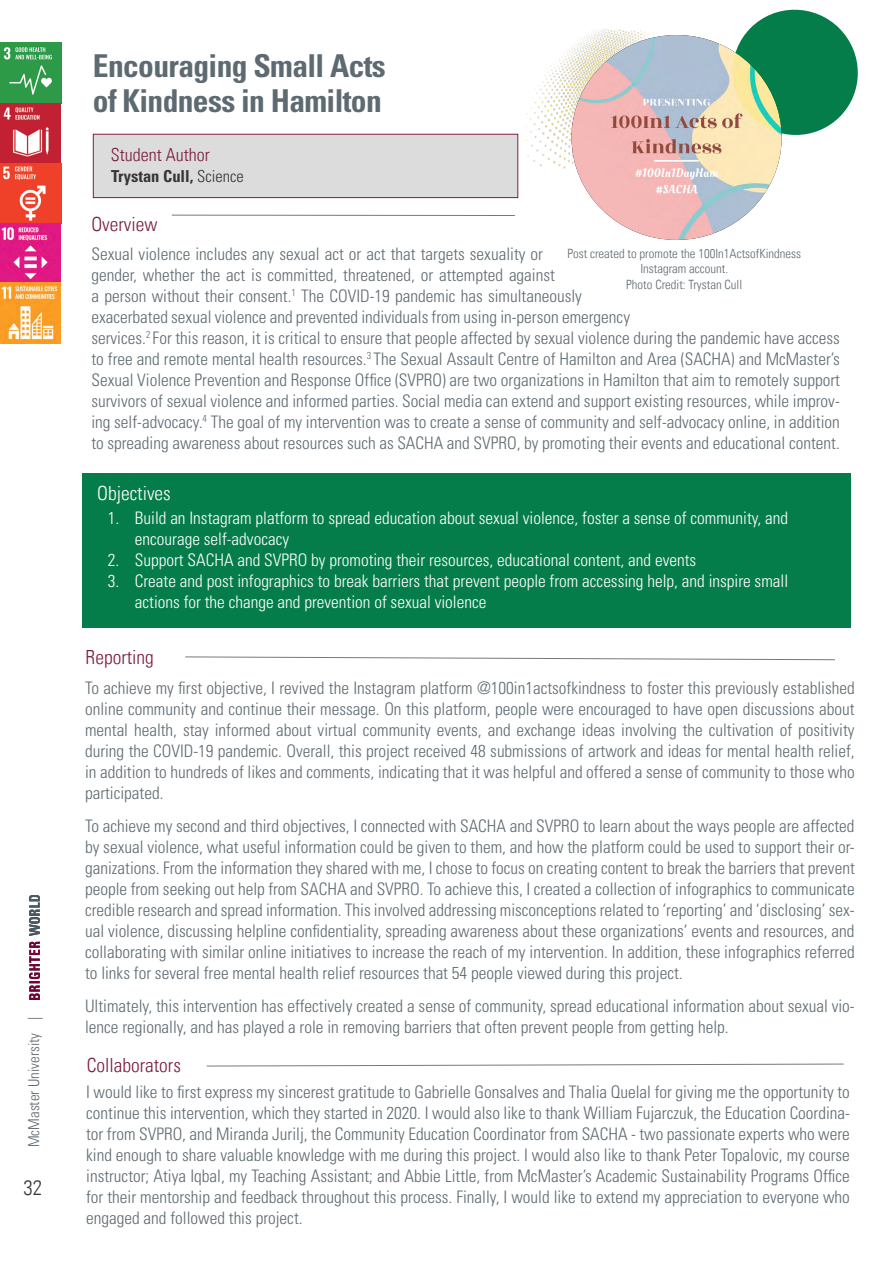
<style>
.page{position:relative;width:893px;height:1263px;background:#fff}
.page>*{position:absolute;margin:0;border:0;box-sizing:border-box;transform-origin:0 0}
.t1{font:700 condensed 31.5px/34.5px "Univers LT Std";letter-spacing:-.02em;color:#5e6a71}
.t2{font:300 condensed 21px "Univers LT";color:#3a3937}
.t3{font:300 condensed 19.5px "Univers LT";color:#7b1e3c}
.t4{font:300 condensed 19.5px "Univers LT";color:#fff}
.t5{font:300 condensed 18px "Univers LT";color:#7b1e3c}
.t6{font:300 condensed 17.25px/21px "Univers LT Std";color:#5e6a71;text-align:justify}
.t7{font:300 condensed 17.25px/21px "Univers LT Std";color:#fff}
.t8{font:700 condensed 16.5px "Univers LT Std";color:#373434}
.t9{font:300 condensed 15px "Univers LT";color:#5e6a71}
.t10{font:300 condensed 12.75px/15.3px "Univers LT";color:#5e6a71;text-align:center}
.s1{font-weight:300}
</style>
<div class="page">
<img style="left:30px;top:895px;width:9px;height:104px">
<div style="left:93px;top:134px;width:425px;height:64px;background:#dddcdd;border:1px solid #7b1e3c"></div>
<img style="left:510px;top:29px;width:139px;height:170px">
<img style="left:571px;top:35px;width:211px;height:205px">
<svg style="left:726px;top:9px;width:132px;height:132px"></svg>
<svg style="left:185px;top:656px;width:650px;height:4px"></svg>
<svg style="left:206px;top:1063px;width:638px;height:4px"></svg>
<img style="left:0;top:43px;width:61px;height:60px">
<svg style="left:0;top:103px;width:61px;height:60px;background:#cd4d5b"></svg>
<svg style="left:0;top:163px;width:61px;height:61px;background:#f05745"></svg>
<svg style="left:0;top:224px;width:61px;height:59px;background:#e33790"></svg>
<svg style="left:0;top:283px;width:61px;height:60px;background:#f9b256"></svg>
<hr style="left:172px;top:215px;width:343px;height:1px;background:#3a3937">
<div style="left:82px;top:473px;width:769px;height:155px;background:#057d4a"></div>
<p class="t9" style="left:25px;top:1147px;width:132px;rotate:-90deg">McMaster University |</p>
<p class="t2" style="left:24px;top:1175px;width:20px">32</p>
<h1 class="t1" style="left:93px;top:49px;width:295px">Encouraging Small Acts of Kindness in Hamilton</h1>
<p class="t5" style="left:111px;top:144px;width:100px">Student Author</p>
<p class="t8" style="left:111px;top:166px;width:134px">Trystan Cull, <span class="s1">Science</span></p>
<p class="t3" style="left:91px;top:212px;width:68px">Overview</p>
<p class="t6" style="left:91px;top:243px;width:750px;text-align:left">Sexual violence includes any sexual act or act that targets sexuality or<br>gender, whether the act is committed, threatened, or attempted against<br>a person without their consent.<sup>1</sup> The COVID-19 pandemic has simultaneously<br>exacerbated sexual violence and prevented individuals from using in-person emergency<br>services.<sup>2</sup> For this reason, it is critical to ensure that people affected by sexual violence during the pandemic have access to free and remote mental health resources.<sup>3</sup> The Sexual Assault Centre of Hamilton and Area (SACHA) and McMaster’s Sexual Violence Prevention and Response Office (SVPRO) are two organizations in Hamilton that aim to remotely support survivors of sexual violence and informed parties. Social media can extend and support existing resources, while improv&shy;ing self-advocacy.<sup>4</sup> The goal of my intervention was to create a sense of community and self-advocacy online, in addition to spreading awareness about resources such as SACHA and SVPRO, by promoting their events and educational content.</p>
<p class="t10" style="left:567px;top:246px;width:235px">Post created to promote the 100In1ActsofKindness<br>Instagram account.<br>Photo Credit: Trystan Cull</p>
<p class="t4" style="left:97px;top:481px;width:75px">Objectives</p>
<p class="t7" style="left:135px;top:507px;width:655px;text-indent:-27px">1. Build an Instagram platform to spread education about sexual violence, foster a sense of community, and encourage self-advocacy</p>
<p class="t7" style="left:108px;top:549px;width:590px">2. Support SACHA and SVPRO by promoting their resources, educational content, and events</p>
<p class="t7" style="left:135px;top:570px;width:655px;text-indent:-27px">3. Create and post infographics to break barriers that prevent people from accessing help, and inspire small actions for the change and prevention of sexual violence</p>
<p class="t3" style="left:86px;top:646px;width:70px">Reporting</p>
<p class="t6" style="left:85px;top:677px;width:771px">To achieve my first objective, I revived the Instagram platform @100in1actsofkindness to foster this previously established online community and continue their message. On this platform, people were encouraged to have open discussions about mental health, stay informed about virtual community events, and exchange ideas involving the cultivation of positivity during the COVID-19 pandemic. Overall, this project received 48 submissions of artwork and ideas for mental health relief, in addition to hundreds of likes and comments, indicating that it was helpful and offered a sense of community to those who participated.</p>
<p class="t6" style="left:85px;top:815px;width:771px">To achieve my second and third objectives, I connected with SACHA and SVPRO to learn about the ways people are affected by sexual violence, what useful information could be given to them, and how the platform could be used to support their or&shy;ganizations. From the information they shared with me, I chose to focus on creating content to break the barriers that prevent people from seeking out help from SACHA and SVPRO. To achieve this, I created a collection of infographics to communicate credible research and spread information. This involved addressing misconceptions related to ‘reporting’ and ‘disclosing’ sex&shy;ual violence, discussing helpline confidentiality, spreading awareness about these organizations’ events and resources, and collaborating with similar online initiatives to increase the reach of my intervention. In addition, these infographics referred to links for several free mental health relief resources that 54 people viewed during this project.</p>
<p class="t6" style="left:85px;top:995px;width:771px">Ultimately, this intervention has effectively created a sense of community, spread educational information about sexual vio&shy;lence regionally, and has played a role in removing barriers that often prevent people from getting help.</p>
<p class="t3" style="left:87px;top:1053px;width:96px">Collaborators</p>
<p class="t6" style="left:86px;top:1081px;width:765px">I would like to first express my sincerest gratitude to Gabrielle Gonsalves and Thalia Quelal for giving me the opportunity to continue this intervention, which they started in 2020. I would also like to thank William Fujarczuk, the Education Coordina&shy;tor from SVPRO, and Miranda Jurilj, the Community Education Coordinator from SACHA - two passionate experts who were kind enough to share valuable knowledge with me during this project. I would also like to thank Peter Topalovic, my course instructor; Atiya Iqbal, my Teaching Assistant; and Abbie Little, from McMaster’s Academic Sustainability Programs Office for their mentorship and feedback throughout this process. Finally, I would like to extend my appreciation to everyone who engaged and followed this project.</p>
</div>
